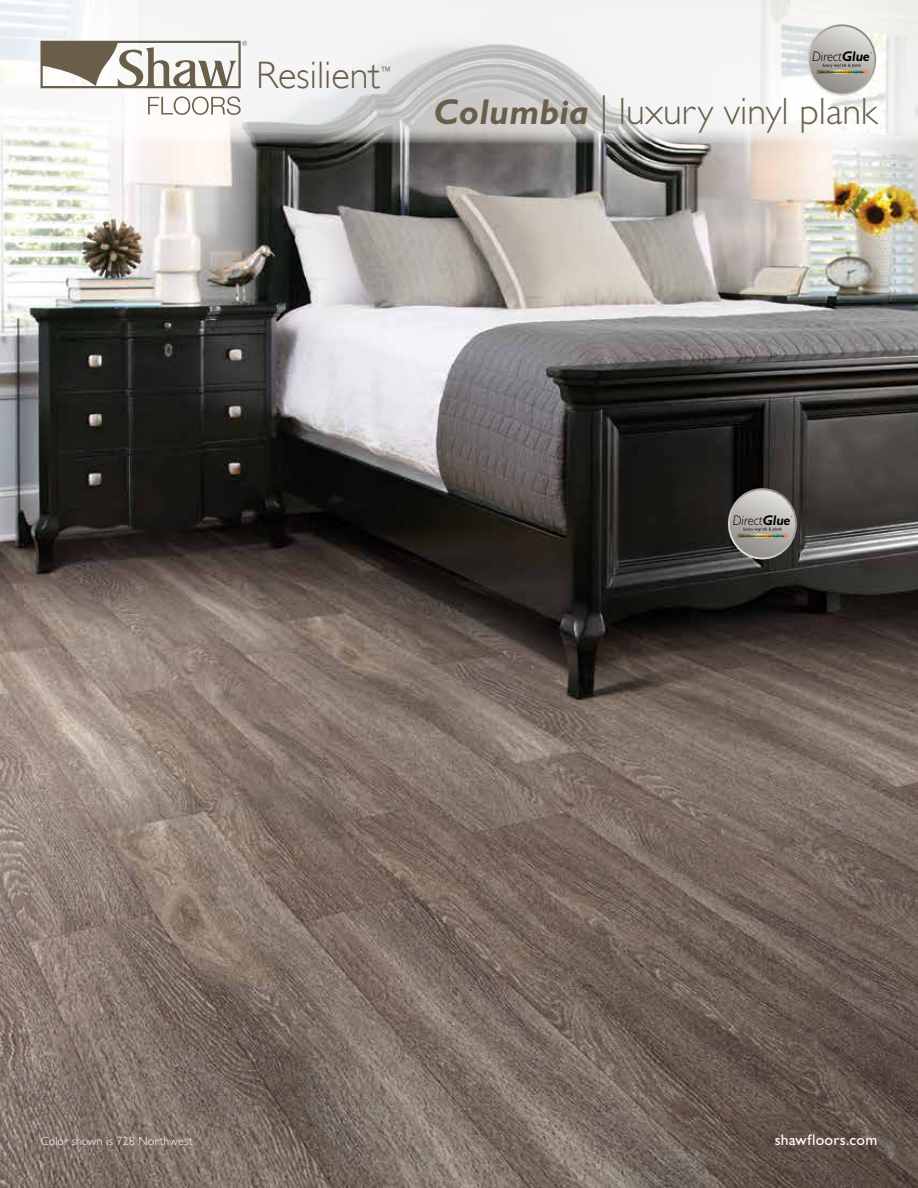
<style>
.page{position:relative;width:918px;height:1188px;background:#fff}
.page>*{position:absolute;margin:0;border:0;box-sizing:border-box;transform-origin:0 0}
.t1{font:300 38.25px "Gill Sans Std";color:#695e4a}
.t2{font:300 38.25px "Gill Sans";color:#695e4a}
.t3{font:15.6px "Gill Sans Std";letter-spacing:.015em;color:#fff}
.t4{font:italic 300 14.1px "Gill Sans Std";color:#000}
.t5{font:300 12px "Gill Sans Std";letter-spacing:.005em;color:#fff}
.t6{font:300 12px "Gill Sans";color:#695e4a}
.t7{font:700 2.25px "Gill Sans Std";color:#000}
.s1{font-weight:700}
.s2{font-weight:700;font-style:italic;font-size:36px}
</style>
<div class="page">
<img style="left:0;top:143px;width:918px;height:1045px">
<svg style="left:724px;top:486px;width:77px;height:78px;background:#85827e"></svg>
<svg style="left:0;top:0;width:918px;height:143px;fill:#f3f3f3"></svg>
<svg style="left:148px;top:96px;width:93px;height:19px"></svg>
<svg style="left:40px;top:41px;width:207px;height:47px"></svg>
<svg style="left:803px;top:22px;width:77px;height:78px"></svg>
<h1 class="t2" style="left:256px;top:54px;width:125px">Resilient</h1>
<h3 class="t6" style="left:380px;top:64px;width:13px">™</h3>
<h3 class="t4" style="left:812px;top:48px;width:59px">Direct<span class="s1">Glue</span></h3>
<p class="t7" style="left:820px;top:71px;width:46px">FULL SPREAD ADHESIVE INSTALLATION</p>
<h1 class="t1" style="left:434px;top:90px;width:445px"><span class="s2">Columbia</span> | luxury vinyl plank</h1>
<h3 class="t4" style="left:733px;top:512px;width:59px">Direct<span class="s1">Glue</span></h3>
<p class="t7" style="left:740px;top:535px;width:46px">FULL SPREAD ADHESIVE INSTALLATION</p>
<h3 class="t5" style="left:41px;top:1134px;width:153px">Color shown is 728 Northwest</h3>
<h2 class="t3" style="left:775px;top:1130px;width:104px">shawfloors.com</h2>
</div>
